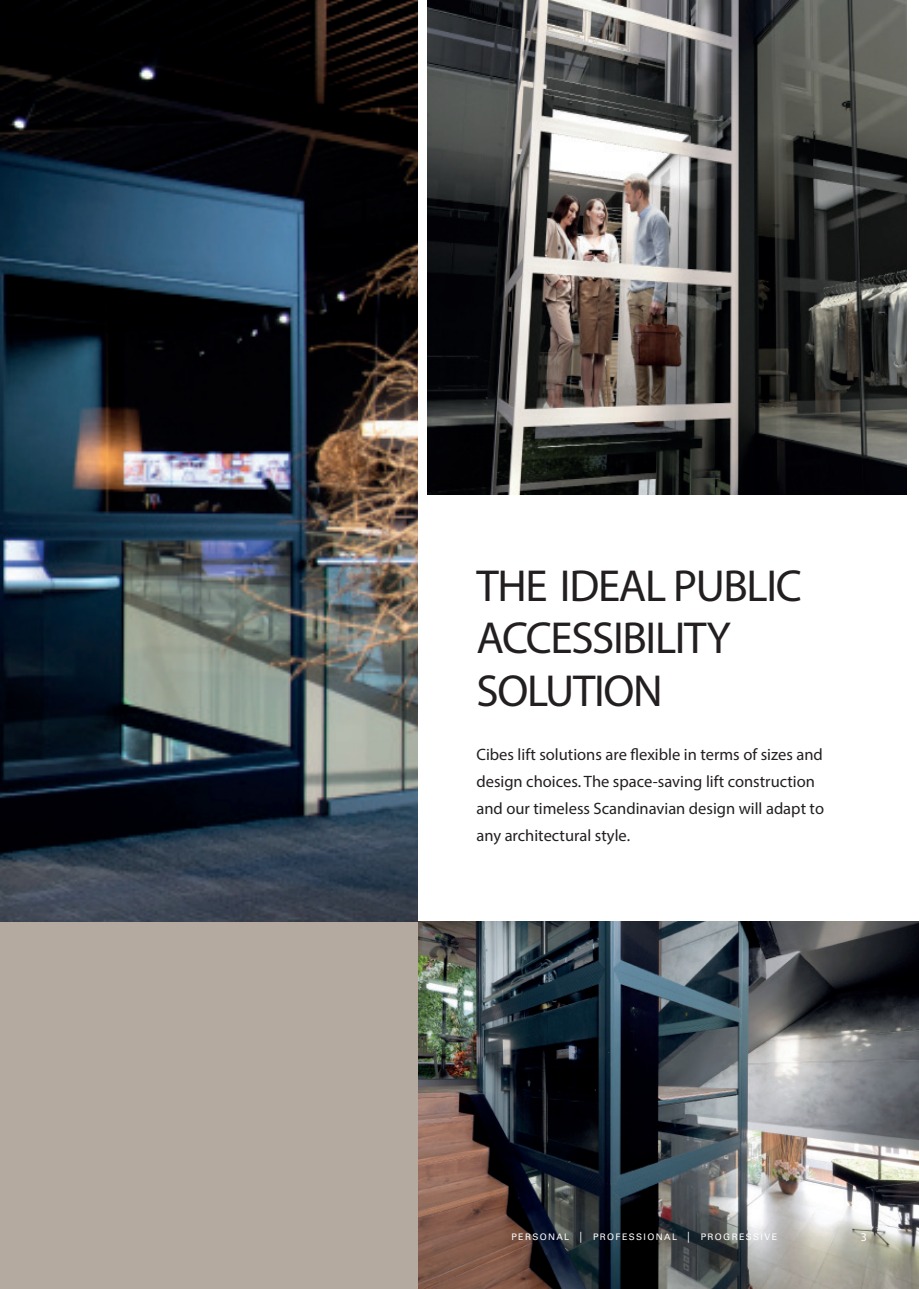
<style>
.page{position:relative;width:919px;height:1289px;background:#fff}
.page>*{position:absolute;margin:0;border:0;box-sizing:border-box;transform-origin:0 0}
.t1{font:45px/52.5px "Myriad Pro";letter-spacing:-.03em;color:#231f20}
.t2{font:16.5px/27px "Myriad Pro";color:#231f20}
.t3{font:12px "Myriad Pro";color:#fff}
.t4{font:9px "Univers LT Std";letter-spacing:.15em;color:#fff}
.s1{font-family:"Arial"}
</style>
<div class="page">
<img style="left:417px;top:921px;width:501px;height:367px">
<div style="left:0;top:897px;width:417px;height:391px;background:#b5aa9f"></div>
<img style="left:0;top:0;width:417px;height:921px">
<img style="left:427px;top:0;width:479px;height:494px">
<h1 class="t1" style="left:476px;top:558px;width:327px">THE IDEAL PUBLIC<br>ACCESSIBILITY<br>SOLUTION</h1>
<p class="t2" style="left:476px;top:740px;width:349px">Cibes lift solutions are flexible in terms of sizes and design choices. The space-saving lift construction and our timeless Scandinavian design will adapt to any architectural style.</p>
<p class="t4" style="left:511px;top:1231px;width:267px">PERSONAL <span class="s1">│</span> PROFESSIONAL <span class="s1">│</span> PROGRESSIVE</p>
<p class="t3" style="left:860px;top:1229px;width:8px">3</p>
</div>
